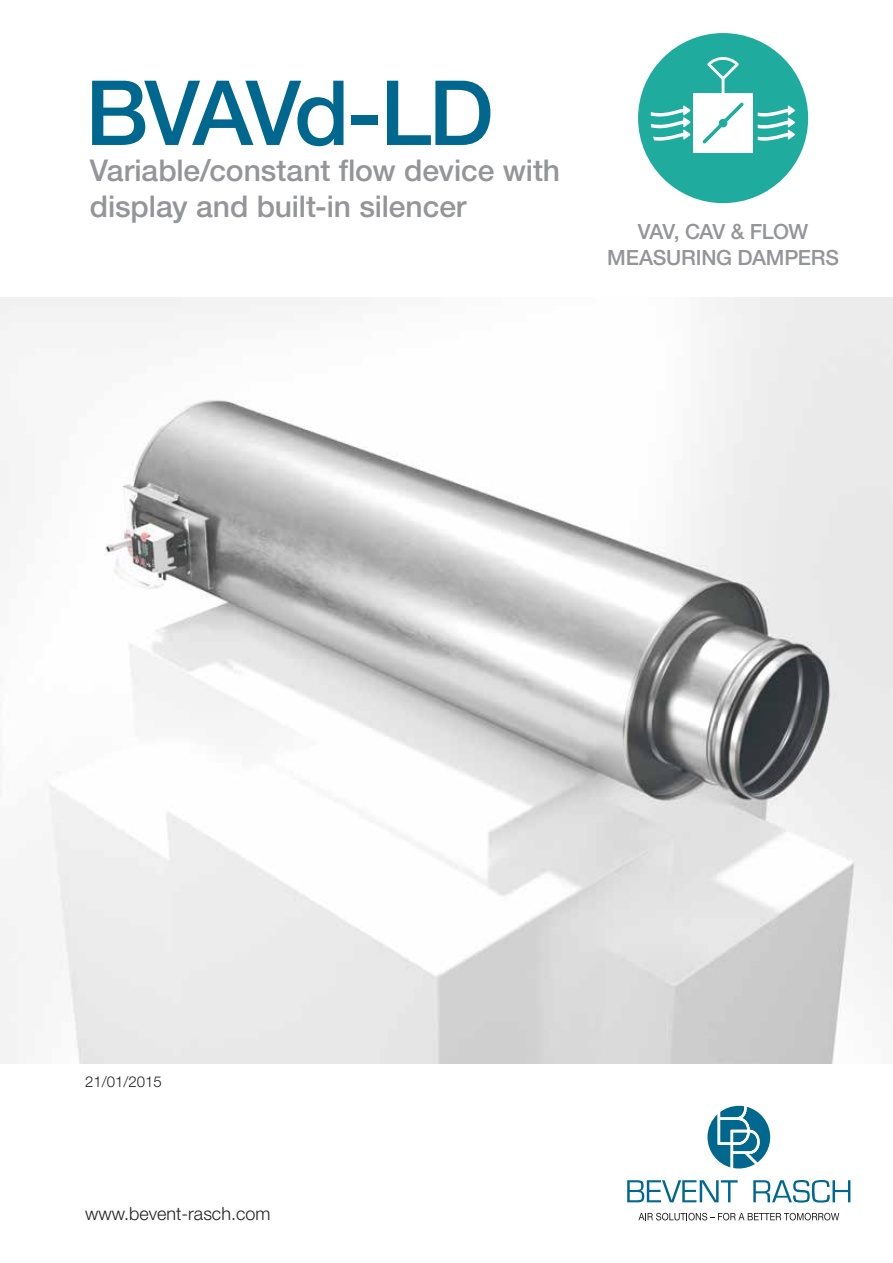
<style>
.page{position:relative;width:893px;height:1263px;background:#fff}
.page>*{position:absolute;margin:0;border:0;box-sizing:border-box;transform-origin:0 0}
.t1{font:500 90px "Helvetica Neue LT Std";letter-spacing:-.07em;color:#00688e}
.t2{font:500 30px/36px "Helvetica Neue LT Std";letter-spacing:-.005em;color:#939598}
.t3{font:500 21px/25.2px "Helvetica Neue LT Std";letter-spacing:-.015em;color:#939598;text-align:center}
.t4{font:300 18px "Helvetica Neue LT Std";color:#231f20}
.t5{font:300 15px "Helvetica Neue LT Std";color:#231f20}
</style>
<div class="page">
<div style="left:638px;top:33px;width:170px;height:170px;background:#1fab9e;border-radius:50%"></div>
<div style="left:694px;top:94px;width:59px;height:59px;background:#fff"></div>
<svg style="left:699px;top:57px;width:48px;height:87px"></svg>
<svg style="left:758px;top:105px;width:37px;height:36px"></svg>
<svg style="left:651px;top:105px;width:40px;height:36px"></svg>
<svg style="left:707px;top:1106px;width:63px;height:62px"></svg>
<svg style="left:627px;top:1180px;width:111px;height:22px"></svg>
<svg style="left:753px;top:1180px;width:97px;height:22px"></svg>
<svg style="left:638px;top:1213px;width:201px;height:7px"></svg>
<img style="left:0;top:298px;width:893px;height:765px">
<h1 class="t1" style="left:85px;top:59px;width:410px">BVAVd-LD</h1>
<p class="t2" style="left:90px;top:152px;width:472px">Variable/constant flow device with display and built-in silencer</p>
<p class="t3" style="left:607px;top:219px;width:233px">VAV, CAV &amp; FLOW<br>MEASURING DAMPERS</p>
<p class="t5" style="left:85px;top:1072px;width:78px">21/01/2015</p>
<p class="t4" style="left:85px;top:1203px;width:187px">www.bevent-rasch.com</p>
</div>
